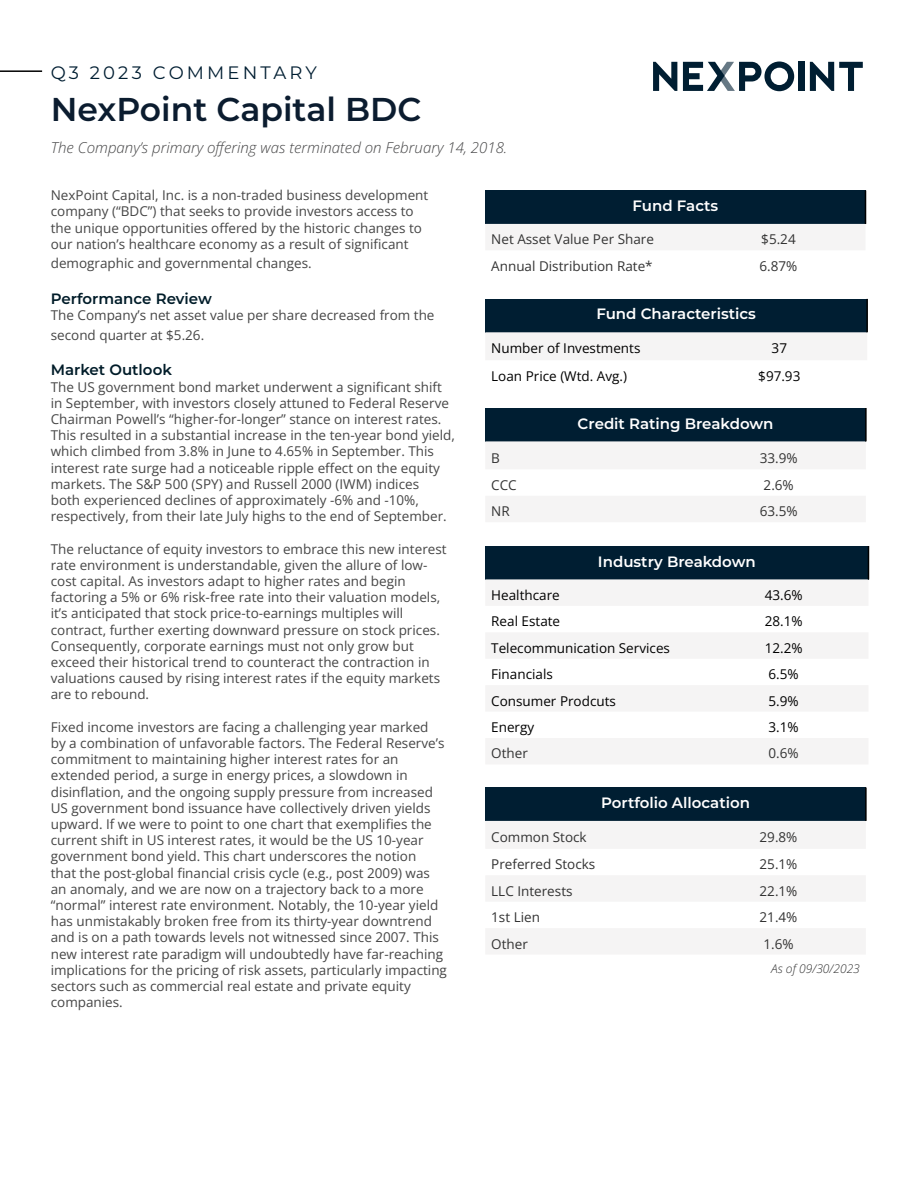
<style>
.page{position:relative;width:918px;height:1188px;background:#fff}
.page>*{position:absolute;margin:0;border:0;box-sizing:border-box;transform-origin:0 0}
.t1{font:600 33px "Montserrat";color:#0b1c2f}
.t2{font:18px "Montserrat";letter-spacing:.175em;color:#001e32}
.t3{font:600 15px "Montserrat";color:#fff}
.t4{font:italic 300 15px "Open Sans";color:#464647}
.t5{font:600 15px "Montserrat";color:#001c29}
.t6{font:13.5px/16.2px "Open Sans";color:#464646}
.t7{font:13.5px "Open Sans";color:#333}
.t8{font:13.5px "Open Sans";color:#000}
.t9{font:italic 300 12px "Open Sans";color:#333}
</style>
<div class="page">
<svg style="left:810px;top:62px;width:53px;height:29px"></svg>
<svg style="left:653px;top:62px;width:24px;height:29px"></svg>
<div style="left:799px;top:62px;width:6px;height:29px;background:#001e32"></div>
<svg style="left:683px;top:62px;width:111px;height:29px"></svg>
<hr style="left:0;top:70px;width:42px;height:2px;background:#000">
<div style="left:485px;top:299px;width:382px;height:33px;background:#001e32"></div>
<div style="left:485px;top:332px;width:382px;height:28px;background:#f5f4f4"></div>
<hr style="left:866px;top:299px;width:2px;height:33px;background:#000">
<div style="left:485px;top:408px;width:381px;height:33px;background:#001e32"></div>
<div style="left:485px;top:441px;width:381px;height:28px;background:#f5f4f4"></div>
<div style="left:486px;top:496px;width:379px;height:26px;background:#f5f4f4"></div>
<hr style="left:865px;top:408px;width:2px;height:33px;background:#000">
<div style="left:485px;top:546px;width:383px;height:33px;background:#001e32"></div>
<div style="left:485px;top:579px;width:383px;height:26px;background:#f5f4f4"></div>
<div style="left:486px;top:633px;width:382px;height:25px;background:#f5f4f4"></div>
<div style="left:486px;top:686px;width:382px;height:25px;background:#f5f4f4"></div>
<div style="left:486px;top:738px;width:382px;height:26px;background:#f5f4f4"></div>
<hr style="left:868px;top:546px;width:1px;height:33px;background:#000">
<div style="left:485px;top:788px;width:381px;height:33px;background:#001e32"></div>
<div style="left:486px;top:821px;width:379px;height:27px;background:#f5f4f4"></div>
<div style="left:486px;top:876px;width:379px;height:25px;background:#f5f4f4"></div>
<div style="left:486px;top:929px;width:379px;height:25px;background:#f5f4f4"></div>
<hr style="left:865px;top:787px;width:2px;height:34px;background:#000">
<div style="left:485px;top:190px;width:381px;height:34px;background:#001e32"></div>
<div style="left:486px;top:224px;width:379px;height:26px;background:#f5f4f4"></div>
<hr style="left:865px;top:190px;width:1px;height:34px;background:#000">
<p class="t2" style="left:51px;top:60px;width:268px">Q3 2023 COMMENTARY</p>
<p class="t1" style="left:51px;top:86px;width:372px">NexPoint Capital BDC</p>
<p class="t4" style="left:51px;top:137px;width:458px">The Company’s primary offering was terminated on February 14, 2018.</p>
<p class="t6" style="left:51px;top:187px;width:379px">NexPoint Capital, Inc. is a non-traded business development company (“BDC”) that seeks to provide investors access to the unique opportunities offered by the historic changes to our nation’s healthcare economy as a result of significant</p>
<p class="t6" style="left:51px;top:255px;width:262px">demographic and governmental changes.</p>
<p class="t5" style="left:51px;top:288px;width:163px">Performance Review</p>
<p class="t6" style="left:51px;top:305px;width:385px;line-height:19.5px">The Company’s net asset value per share decreased from the second quarter at $5.26.</p>
<p class="t5" style="left:51px;top:359px;width:123px">Market Outlook</p>
<p class="t6" style="left:51px;top:378px;width:406px">The US government bond market underwent a significant shift in September, with investors closely attuned to Federal Reserve Chairman Powell’s “higher-for-longer” stance on interest rates.<br>This resulted in a substantial increase in the ten-year bond yield, which climbed from 3.8% in June to 4.65% in September. This interest rate surge had a noticeable ripple effect on the equity markets. The S&amp;P 500 (SPY) and Russell 2000 (IWM) indices<br>both experienced declines of approximately -6% and -10%, respectively, from their late July highs to the end of September.</p>
<p class="t6" style="left:51px;top:540px;width:397px">The reluctance of equity investors to embrace this new interest rate environment is understandable, given the allure of low&shy;cost capital. As investors adapt to higher rates and begin factoring a 5% or 6% risk-free rate into their valuation models, it’s anticipated that stock price-to-earnings multiples will contract, further exerting downward pressure on stock prices.<br>Consequently, corporate earnings must not only grow but exceed their historical trend to counteract the contraction in valuations caused by rising interest rates if the equity markets are to rebound.</p>
<p class="t6" style="left:51px;top:718px;width:398px">Fixed income investors are facing a challenging year marked<br>by a combination of unfavorable factors. The Federal Reserve’s commitment to maintaining higher interest rates for an extended period, a surge in energy prices, a slowdown in disinflation, and the ongoing supply pressure from increased US government bond issuance have collectively driven yields upward. If we were to point to one chart that exemplifies the current shift in US interest rates, it would be the US 10-year government bond yield. This chart underscores the notion<br>that the post-global financial crisis cycle (e.g., post 2009) was an anomaly, and we are now on a trajectory back to a more “normal” interest rate environment. Notably, the 10-year yield has unmistakably broken free from its thirty-year downtrend and is on a path towards levels not witnessed since 2007. This new interest rate paradigm will undoubtedly have far-reaching implications for the pricing of risk assets, particularly impacting sectors such as commercial real estate and private equity companies.</p>
<p class="t3" style="left:633px;top:195px;width:87px">Fund Facts</p>
<p class="t7" style="left:491px;top:230px;width:164px">Net Asset Value Per Share</p>
<p class="t7" style="left:761px;top:230px;width:36px">$5.24</p>
<p class="t7" style="left:491px;top:257px;width:163px">Annual Distribution Rate*</p>
<p class="t7" style="left:760px;top:257px;width:39px">6.87%</p>
<p class="t3" style="left:596px;top:303px;width:161px">Fund Characteristics</p>
<p class="t8" style="left:491px;top:339px;width:151px">Number of Investments</p>
<p class="t8" style="left:772px;top:339px;width:17px">37</p>
<p class="t8" style="left:491px;top:367px;width:137px">Loan Price (Wtd. Avg.)</p>
<p class="t8" style="left:758px;top:367px;width:44px">$97.93</p>
<p class="t3" style="left:578px;top:413px;width:197px">Credit Rating Breakdown</p>
<p class="t7" style="left:491px;top:448px;width:10px">B</p>
<p class="t7" style="left:760px;top:448px;width:39px">33.9%</p>
<p class="t7" style="left:491px;top:476px;width:27px">CCC</p>
<p class="t7" style="left:764px;top:476px;width:32px">2.6%</p>
<p class="t7" style="left:491px;top:502px;width:20px">NR</p>
<p class="t7" style="left:760px;top:502px;width:39px">63.5%</p>
<p class="t3" style="left:598px;top:551px;width:159px">Industry Breakdown</p>
<p class="t8" style="left:491px;top:586px;width:70px">Healthcare</p>
<p class="t8" style="left:765px;top:586px;width:39px">43.6%</p>
<p class="t8" style="left:491px;top:612px;width:70px">Real Estate</p>
<p class="t8" style="left:765px;top:612px;width:39px">28.1%</p>
<p class="t8" style="left:491px;top:639px;width:180px">Telecommunication Services</p>
<p class="t8" style="left:765px;top:639px;width:39px">12.2%</p>
<p class="t8" style="left:491px;top:665px;width:63px">Financials</p>
<p class="t8" style="left:769px;top:665px;width:32px">6.5%</p>
<p class="t8" style="left:491px;top:691px;width:126px">Consumer Prodcuts</p>
<p class="t8" style="left:769px;top:691px;width:32px">5.9%</p>
<p class="t8" style="left:491px;top:718px;width:44px">Energy</p>
<p class="t8" style="left:769px;top:718px;width:32px">3.1%</p>
<p class="t7" style="left:491px;top:744px;width:38px">Other</p>
<p class="t7" style="left:769px;top:744px;width:32px">0.6%</p>
<p class="t3" style="left:601px;top:792px;width:150px">Portfolio Allocation</p>
<p class="t7" style="left:491px;top:828px;width:97px">Common Stock</p>
<p class="t7" style="left:760px;top:828px;width:39px">29.8%</p>
<p class="t7" style="left:491px;top:855px;width:106px">Preferred Stocks</p>
<p class="t7" style="left:760px;top:855px;width:39px">25.1%</p>
<p class="t7" style="left:491px;top:882px;width:83px">LLC Interests</p>
<p class="t7" style="left:760px;top:882px;width:39px">22.1%</p>
<p class="t7" style="left:491px;top:908px;width:50px">1st Lien</p>
<p class="t7" style="left:760px;top:908px;width:39px">21.4%</p>
<p class="t7" style="left:491px;top:934px;width:38px">Other</p>
<p class="t7" style="left:763px;top:934px;width:32px">1.6%</p>
<p class="t9" style="left:771px;top:961px;width:90px">As of 09/30/2023</p>
</div>
